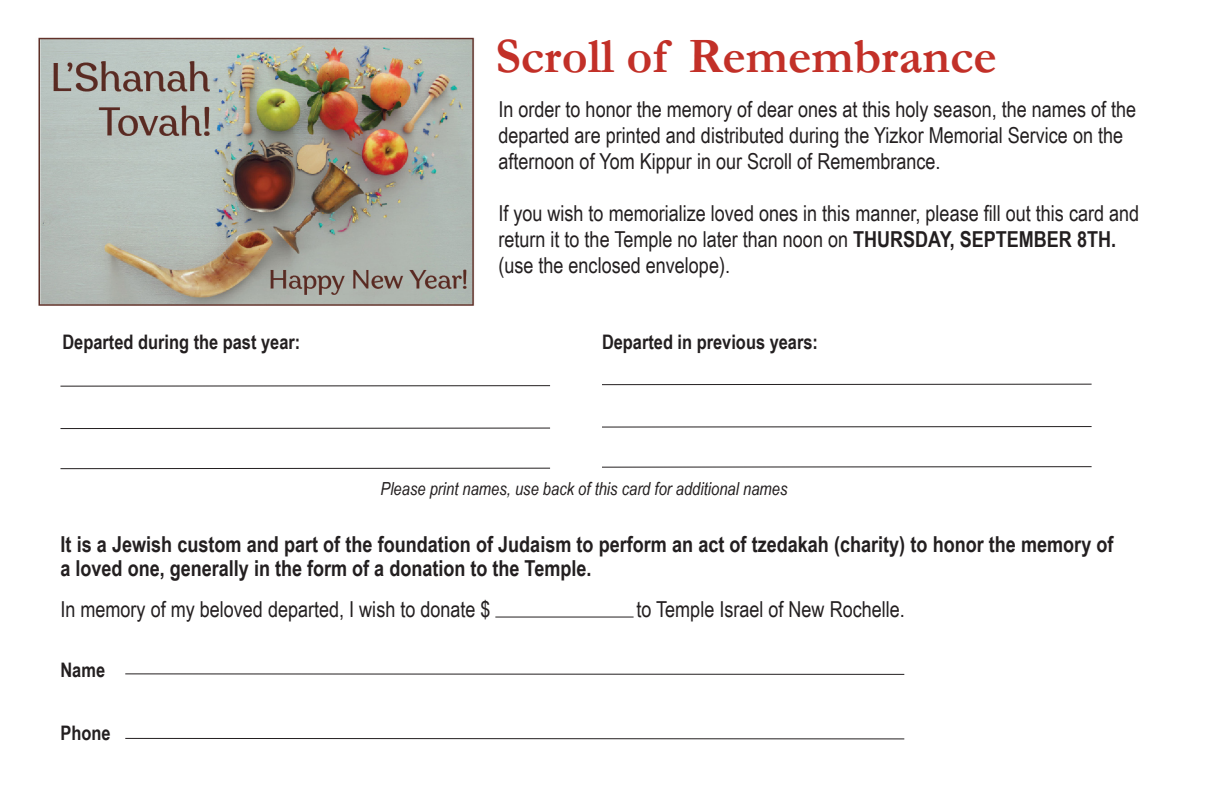
<style>
.page{position:relative;width:1224px;height:792px;background:#fff}
.page>*{position:absolute;margin:0;border:0;box-sizing:border-box;transform-origin:0 0}
.t1{font:700 50px "Garamond";color:#c23028}
.t2{font:22px/26px "Arial Narrow";color:#231f20}
.t3{font:700 22px/24px "Arial Narrow";color:#231f20}
.t4{font:700 20px "Arial Narrow";color:#231f20}
.t5{font:italic 18px "Arial Narrow";color:#231f20}
.s1{font-weight:700}
</style>
<div class="page">
<hr style="left:60px;top:385px;width:490px;height:2px;background:#231f20">
<hr style="left:602px;top:384px;width:490px;height:1px;background:#231f20">
<hr style="left:60px;top:428px;width:490px;height:1px;background:#231f20">
<hr style="left:602px;top:426px;width:490px;height:2px;background:#231f20">
<hr style="left:60px;top:468px;width:490px;height:1px;background:#231f20">
<hr style="left:602px;top:466px;width:490px;height:2px;background:#231f20">
<hr style="left:125px;top:673px;width:779px;height:2px;background:#231f20">
<hr style="left:125px;top:738px;width:779px;height:1px;background:#231f20">
<img style="left:38px;top:37px;width:437px;height:269px">
<hr style="left:495px;top:617px;width:139px;height:1px;background:#231f20">
<p class="t1" style="left:495px;top:22px;width:503px">Scroll of Remembrance</p>
<p class="t2" style="left:498px;top:95px;width:639px">In order to honor the memory of dear ones at this holy season, the names of the departed are printed and distributed during the Yizkor Memorial Service on the afternoon of Yom Kippur in our Scroll of Remembrance.</p>
<p class="t2" style="left:498px;top:199px;width:642px">If you wish to memorialize loved ones in this manner, please fill out this card and return it to the Temple no later than noon on <span class="s1">THURSDAY, SEPTEMBER 8TH. </span>(use the enclosed envelope).</p>
<p class="t4" style="left:62px;top:326px;width:239px">Departed during the past year:</p>
<p class="t4" style="left:602px;top:326px;width:218px">Departed in previous years:</p>
<p class="t5" style="left:381px;top:477px;width:408px">Please print names, use back of this card for additional names</p>
<p class="t3" style="left:60px;top:531px;width:1055px">It is a Jewish custom and part of the foundation of Judaism to perform an act of tzedakah (charity) to honor the memory of a loved one, generally in the form of a donation to the Temple.</p>
<p class="t2" style="left:60px;top:595px;width:432px">In memory of my beloved departed, I wish to donate $</p>
<p class="t2" style="left:636px;top:595px;width:270px">to Temple Israel of New Rochelle.</p>
<p class="t4" style="left:60px;top:655px;width:46px">Name</p>
<p class="t4" style="left:60px;top:718px;width:52px">Phone</p>
</div>
